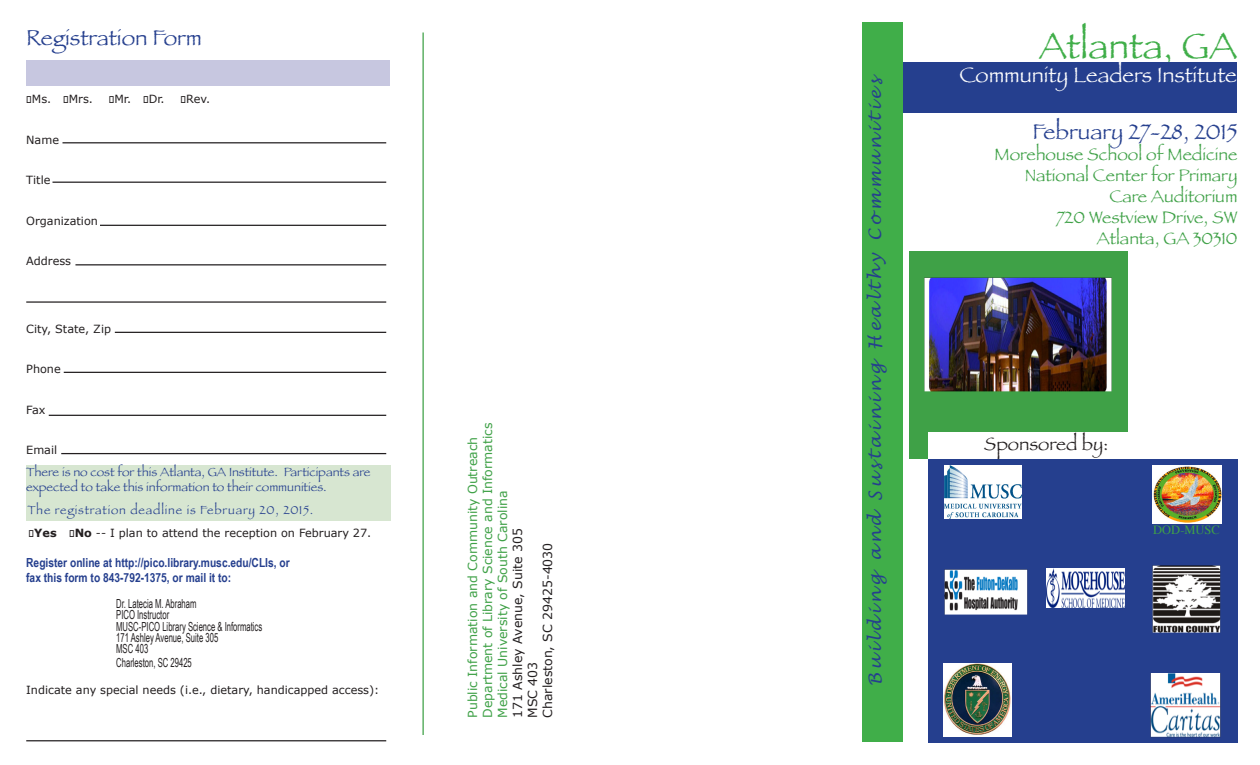
<style>
.page{position:relative;width:1260px;height:765px;background:#fff}
.page>*{position:absolute;margin:0;border:0;box-sizing:border-box;transform-origin:0 0}
.t1{font:37.5px "Papyrus";color:#40ae49}
.t2{font:22.5px "Papyrus";color:#253f8e}
.t3{font:21.88px "Papyrus";color:#fff}
.t4{font:18.75px "Papyrus";color:#231f20}
.t5{font:17.5px "Papyrus";color:#3fa147}
.t6{font:italic 17.25px "Lucida Handwriting";color:#253f8e}
.t7{font:12.5px/11.2px "Arial Narrow";color:#231f20;scale:.75 1}
.t8{font:12.5px "Verdana";color:#3fa147}
.t9{font:12.5px/15px "Papyrus";color:#253f8e}
.t10{font:700 12.5px "Arial Narrow";color:#253f8e}
.t11{font:12.5px "Verdana";color:#231f20}
.t12{font:12.5px "Papyrus";letter-spacing:.07em;color:#253f8e}
.t13{font:12.5px "Times";color:#3fa147}
.t14{font:11.25px "Verdana";color:#231f20}
.s1{font-weight:700}
</style>
<div class="page">
<div style="left:928px;top:459px;width:310px;height:283px;background:#253f8e"></div>
<div style="left:26px;top:466px;width:365px;height:55px;background:#d7e6d1"></div>
<hr style="left:26px;top:740px;width:360px;height:1px;background:#231f20">
<div style="left:26px;top:60px;width:364px;height:26px;background:#c7c7e0"></div>
<hr style="left:62px;top:142px;width:324px;height:1px;background:#231f20">
<hr style="left:52px;top:182px;width:334px;height:1px;background:#231f20">
<hr style="left:100px;top:225px;width:286px;height:1px;background:#231f20">
<hr style="left:75px;top:264px;width:311px;height:1px;background:#231f20">
<hr style="left:26px;top:301px;width:360px;height:2px;background:#231f20">
<hr style="left:115px;top:332px;width:271px;height:1px;background:#231f20">
<hr style="left:64px;top:372px;width:322px;height:1px;background:#231f20">
<hr style="left:49px;top:415px;width:337px;height:1px;background:#231f20">
<hr style="left:61px;top:453px;width:325px;height:1px;background:#231f20">
<hr style="left:422px;top:32px;width:2px;height:703px;background:#3fa147">
<img style="left:945px;top:465px;width:77px;height:53px">
<img style="left:944px;top:664px;width:67px;height:73px">
<img style="left:1153px;top:465px;width:68px;height:59px">
<div style="left:864px;top:62px;width:373px;height:50px;background:#253f8e"></div>
<div style="left:862px;top:22px;width:41px;height:720px;background:#40ae49"></div>
<div style="left:909px;top:251px;width:219px;height:208px;background:#3fa147"></div>
<div style="left:928px;top:432px;width:200px;height:27px;background:#fff"></div>
<img style="left:1046px;top:568px;width:79px;height:40px">
<img style="left:925px;top:278px;width:186px;height:114px">
<img style="left:1150px;top:673px;width:71px;height:65px">
<img style="left:944px;top:570px;width:83px;height:45px">
<img style="left:1152px;top:566px;width:69px;height:66px">
<p class="t2" style="left:26px;top:24px;width:177px">Registration Form</p>
<p class="t14" style="left:26px;top:91px;width:68px">•Ms. •Mrs.</p>
<p class="t14" style="left:109px;top:91px;width:57px">•Mr. •Dr.</p>
<p class="t14" style="left:181px;top:91px;width:31px">•Rev.</p>
<p class="t14" style="left:26px;top:132px;width:34px">Name</p>
<p class="t14" style="left:26px;top:172px;width:26px">Title</p>
<p class="t14" style="left:26px;top:213px;width:73px">Organization</p>
<p class="t14" style="left:26px;top:253px;width:46px">Address</p>
<p class="t14" style="left:26px;top:321px;width:86px">City, State, Zip</p>
<p class="t14" style="left:26px;top:361px;width:36px">Phone</p>
<p class="t14" style="left:26px;top:402px;width:21px">Fax</p>
<p class="t14" style="left:26px;top:442px;width:32px">Email</p>
<p class="t9" style="left:26px;top:464px;width:346px">There is no cost for this Atlanta, GA Institute. Participants are expected to take this information to their communities.</p>
<p class="t12" style="left:27px;top:502px;width:287px">The registration deadline is February 20, 2015.</p>
<p class="t14" style="left:29px;top:525px;width:344px">•<span class="s1">Yes</span> •<span class="s1">No</span> -- I plan to attend the reception on February 27.</p>
<p class="t10" style="left:26px;top:553px;width:265px">Register online at http://pico.library.musc.edu/CLIs, or</p>
<p class="t10" style="left:26px;top:568px;width:207px">fax this form to 843-792-1375, or mail it to:</p>
<p class="t7" style="left:116px;top:598px;width:109px">Dr. Latecia M. Abraham<br>PICO Instructor</p>
<p class="t7" style="left:116px;top:620px;width:196px">MUSC-PICO Library Science &amp; Informatics</p>
<p class="t7" style="left:116px;top:631px;width:138px">171 Ashley Avenue, Suite 305</p>
<p class="t7" style="left:116px;top:641px;width:102px;line-height:13.8px">MSC 403<br>Charleston, SC 29425</p>
<p class="t14" style="left:26px;top:683px;width:355px">Indicate any special needs (i.e., dietary, handicapped access):</p>
<p class="t8" style="left:479px;top:718px;width:297px;rotate:-90deg">Department of Library Science and Informatics</p>
<p class="t8" style="left:464px;top:718px;width:282px;rotate:-90deg">Public Information and Community Outreach</p>
<p class="t8" style="left:494px;top:718px;width:229px;rotate:-90deg">Medical University of South Carolina</p>
<p class="t11" style="left:509px;top:718px;width:191px;rotate:-90deg">171 Ashley Avenue, Suite 305</p>
<p class="t11" style="left:539px;top:718px;width:177px;rotate:-90deg">Charleston, SC 29425-4030</p>
<p class="t11" style="left:524px;top:718px;width:58px;rotate:-90deg">MSC 403</p>
<p class="t6" style="left:865px;top:686px;width:614px;rotate:-90deg">B uilding and S ustaining H ealthy C ommunities</p>
<p class="t1" style="left:1039px;top:23px;width:199px">Atlanta, GA</p>
<p class="t3" style="left:959px;top:62px;width:279px">Community Leaders Institute</p>
<p class="t2" style="left:1032px;top:118px;width:207px">February 27-28, 2015</p>
<p class="t5" style="left:995px;top:144px;width:244px">Morehouse School of Medicine</p>
<p class="t5" style="left:1025px;top:165px;width:214px">National Center for Primary</p>
<p class="t5" style="left:1109px;top:186px;width:130px">Care Auditorium</p>
<p class="t5" style="left:1057px;top:207px;width:182px">720 Westview Drive, SW</p>
<p class="t5" style="left:1097px;top:228px;width:142px">Atlanta, GA 30310</p>
<p class="t4" style="left:984px;top:432px;width:126px">Sponsored by:</p>
<p class="t13" style="left:1153px;top:518px;width:68px">DOD-MUSC</p>
</div>
